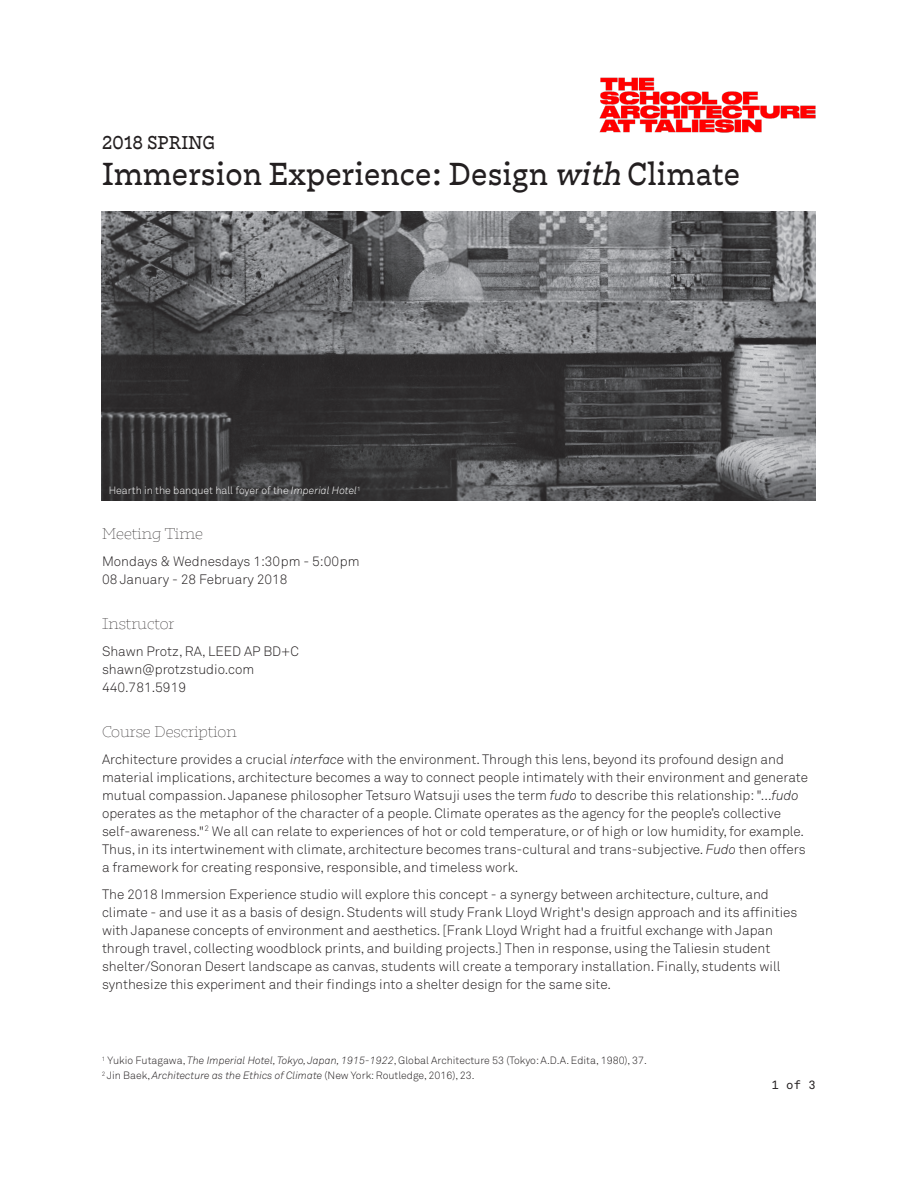
<style>
.page{position:relative;width:918px;height:1188px;background:#fff}
.page>*{position:absolute;margin:0;border:0;box-sizing:border-box;transform-origin:0 0}
.t1{font:36px "Nordvest";color:#231f20}
.t2{font:21px "Nordvest";color:#231f20}
.t3{font:300 13.5px/18px "Akkurat Std";color:#231f20}
.t4{font:100 13.5px "Irma Text Slab";color:#231f20}
.t5{font:12px "Akkurat Mono";color:#231f20}
.t6{font:300 10.5px "Akkurat Std";color:#231f20}
.t7{font:300 10.5px "Akkurat Std";color:#fff}
.s1{font-style:italic}
</style>
<div class="page">
<img style="left:599px;top:77px;width:217px;height:56px">
<img style="left:102px;top:212px;width:714px;height:289px">
<p class="t2" style="left:102px;top:130px;width:115px">2018 SPRING</p>
<p class="t1" style="left:102px;top:153px;width:640px">Immersion Experience: Design <span class="s1">with</span> Climate</p>
<p class="t7" style="left:109px;top:484px;width:253px">Hearth in the banquet hall foyer of the <span class="s1">Imperial Hotel</span><sup>1</sup></p>
<p class="t4" style="left:102px;top:523px;width:103px">Meeting Time</p>
<p class="t3" style="left:102px;top:552px;width:259px">Mondays &amp; Wednesdays 1:30pm - 5:00pm</p>
<p class="t3" style="left:102px;top:570px;width:187px">08 January - 28 February 2018</p>
<p class="t4" style="left:102px;top:613px;width:74px">Instructor</p>
<p class="t3" style="left:102px;top:642px;width:198px">Shawn Protz, RA, LEED AP BD+C</p>
<p class="t3" style="left:102px;top:660px;width:154px">shawn@protzstudio.com</p>
<p class="t3" style="left:102px;top:678px;width:86px">440.781.5919</p>
<p class="t4" style="left:102px;top:721px;width:136px">Course Description</p>
<p class="t3" style="left:102px;top:750px;width:708px">Architecture provides a crucial <span class="s1">interface</span> with the environment. Through this lens, beyond its profound design and material implications, architecture becomes a way to connect people intimately with their environment and generate mutual compassion. Japanese philosopher Tetsuro Watsuji uses the term <span class="s1">fudo</span> to describe this relationship: "...<span class="s1">fudo </span>operates as the metaphor of the character of a people. Climate operates as the agency for the people’s collective self-awareness."<sup>2</sup> We all can relate to experiences of hot or cold temperature, or of high or low humidity, for example.<br>Thus, in its intertwinement with climate, architecture becomes trans-cultural and trans-subjective. <span class="s1">Fudo</span> then offers a framework for creating responsive, responsible, and timeless work.</p>
<p class="t3" style="left:102px;top:885px;width:697px">The 2018 Immersion Experience studio will explore this concept - a synergy between architecture, culture, and climate - and use it as a basis of design. Students will study Frank Lloyd Wright's design approach and its affinities with Japanese concepts of environment and aesthetics. [Frank Lloyd Wright had a fruitful exchange with Japan through travel, collecting woodblock prints, and building projects.] Then in response, using the Taliesin student shelter/Sonoran Desert landscape as canvas, students will create a temporary installation. Finally, students will synthesize this experiment and their findings into a shelter design for the same site.</p>
<p class="t6" style="left:102px;top:1054px;width:546px"><sup>1</sup> Yukio Futagawa, <span class="s1">The Imperial Hotel, Tokyo, Japan, 1915-1922</span>, Global Architecture 53 (Tokyo: A.D.A. Edita, 1980), 37.</p>
<p class="t6" style="left:102px;top:1069px;width:374px"><sup>2</sup> Jin Baek, <span class="s1">Architecture as the Ethics of Climate</span> (New York: Routledge, 2016), 23.</p>
<p class="t5" style="left:771px;top:1077px;width:46px">1 of 3</p>
</div>
